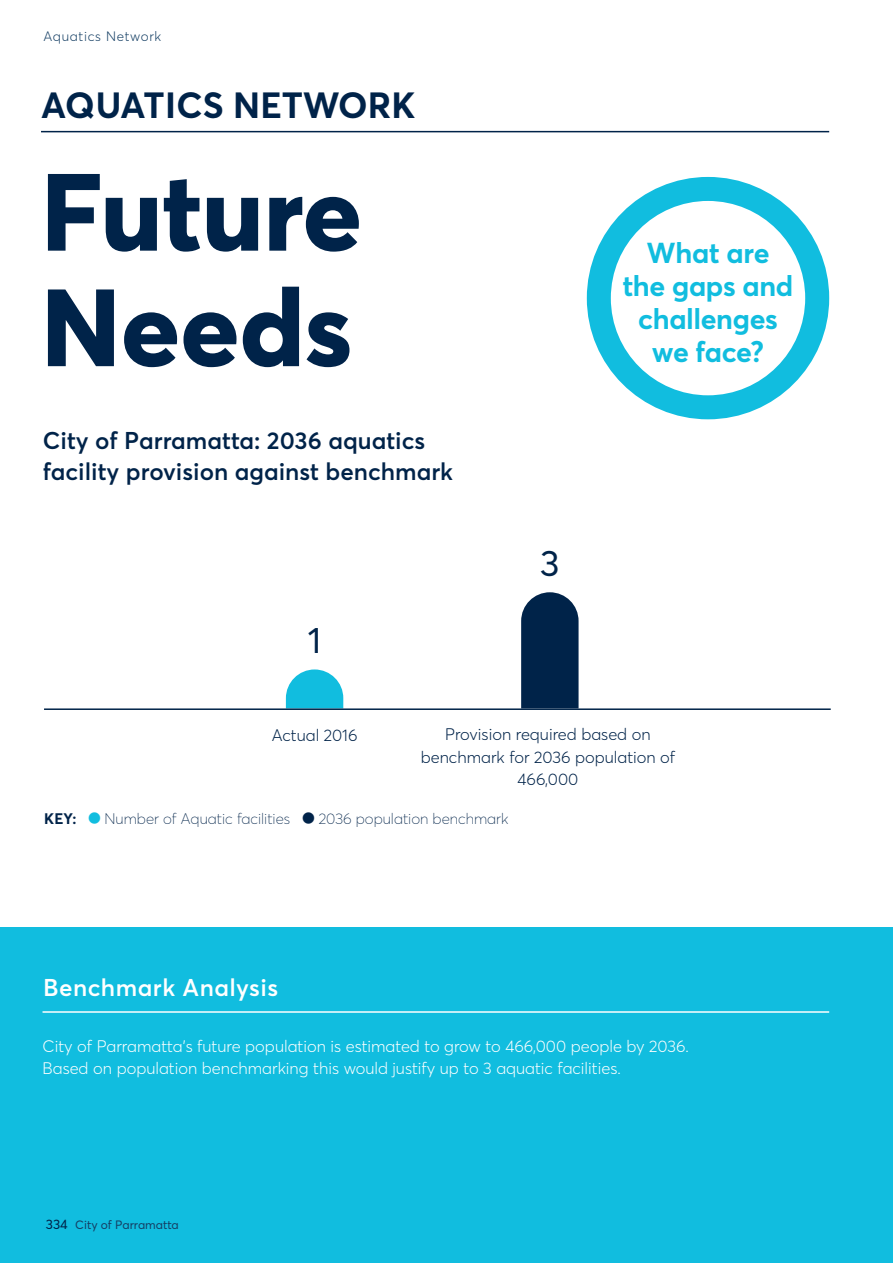
<style>
.page{position:relative;width:893px;height:1263px;background:#fff}
.page>*{position:absolute;margin:0;border:0;box-sizing:border-box;transform-origin:0 0}
._72_header_1_title{font:800 108px/115.5px "Parramatta";color:#002349}
.t1{font:36.3px "Parramatta";color:#002349}
.t2{font:700 36px "Parramatta";color:#002349}
.h2_45pt_wht{font:700 28.5px/33px "Parramatta";letter-spacing:-.01em;color:#11bddf;text-align:center}
.subH_2{font:600 24px/31.5px "Parramatta";color:#002349}
.SH_Marsden{font:600 24px "Parramatta";letter-spacing:.02em;color:#fff}
.Body_Copy{font:300 16.5px/22.5px "Parramatta";color:#fff}
.Body_Copy-2{font:300 16.5px/22.5px "Parramatta";color:#002349;text-align:center}
.t3{font:100 15.15px "Parramatta";color:#002349}
.t4{font:700 15.15px "Parramatta";color:#002349}
.t5{font:300 13.5px "Parramatta";letter-spacing:.05em;color:#153f64}
.t6{font:12px "Parramatta";color:#153f64}
.s1{font-size:13.5px;color:#002349}
</style>
<div class="page">
<div style="left:0;top:927px;width:893px;height:336px;background:#11bddf"></div>
<svg style="left:286px;top:669px;width:57px;height:39px"></svg>
<svg style="left:521px;top:592px;width:58px;height:116px;background:#103154"></svg>
<hr style="left:43px;top:1011px;width:786px;height:2px;background:#fff">
<hr style="left:41px;top:131px;width:788px;height:1px;background:#002349">
<hr style="left:44px;top:708px;width:787px;height:2px;background:#002349">
<div style="left:587px;top:177px;width:242px;height:242px;border:24px solid #11bddf;border-radius:50%"></div>
<p class="t5" style="left:43px;top:27px;width:120px">Aquatics Network</p>
<p class="t2" style="left:41px;top:80px;width:375px">AQUATICS NETWORK</p>
<p class="_72_header_1_title" style="left:41px;top:149px;width:322px">Future<br>Needs</p>
<p class="subH_2" style="left:43px;top:424px;width:412px">City of Parramatta: 2036 aquatics facility provision against benchmark</p>
<p class="t1" style="left:308px;top:615px;width:15px">1</p>
<p class="h2_45pt_wht" style="left:623px;top:235px;width:172px">What are the gaps and challenges we face?</p>
<p class="t1" style="left:540px;top:538px;width:21px">3</p>
<p class="Body_Copy-2" style="left:272px;top:723px;width:87px">Actual 2016</p>
<p class="Body_Copy-2" style="left:421px;top:722px;width:256px">Provision required based on benchmark for 2036 population of<br>466,000</p>
<p class="t4" style="left:44px;top:808px;width:34px">KEY:</p>
<p class="t3" style="left:105px;top:808px;width:187px">Number of Aquatic facilities</p>
<p class="t3" style="left:319px;top:808px;width:191px">2036 population benchmark</p>
<p class="SH_Marsden" style="left:43px;top:970px;width:237px">Benchmark Analysis</p>
<p class="Body_Copy" style="left:43px;top:1034px;width:648px">City of Parramatta’s future population is estimated to grow to 466,000 people by 2036.<br>Based on population benchmarking this would justify up to 3 aquatic facilities.</p>
<p class="t6" style="left:46px;top:1216px;width:134px"><span class="s1">334</span> City of Parramatta</p>
</div>
